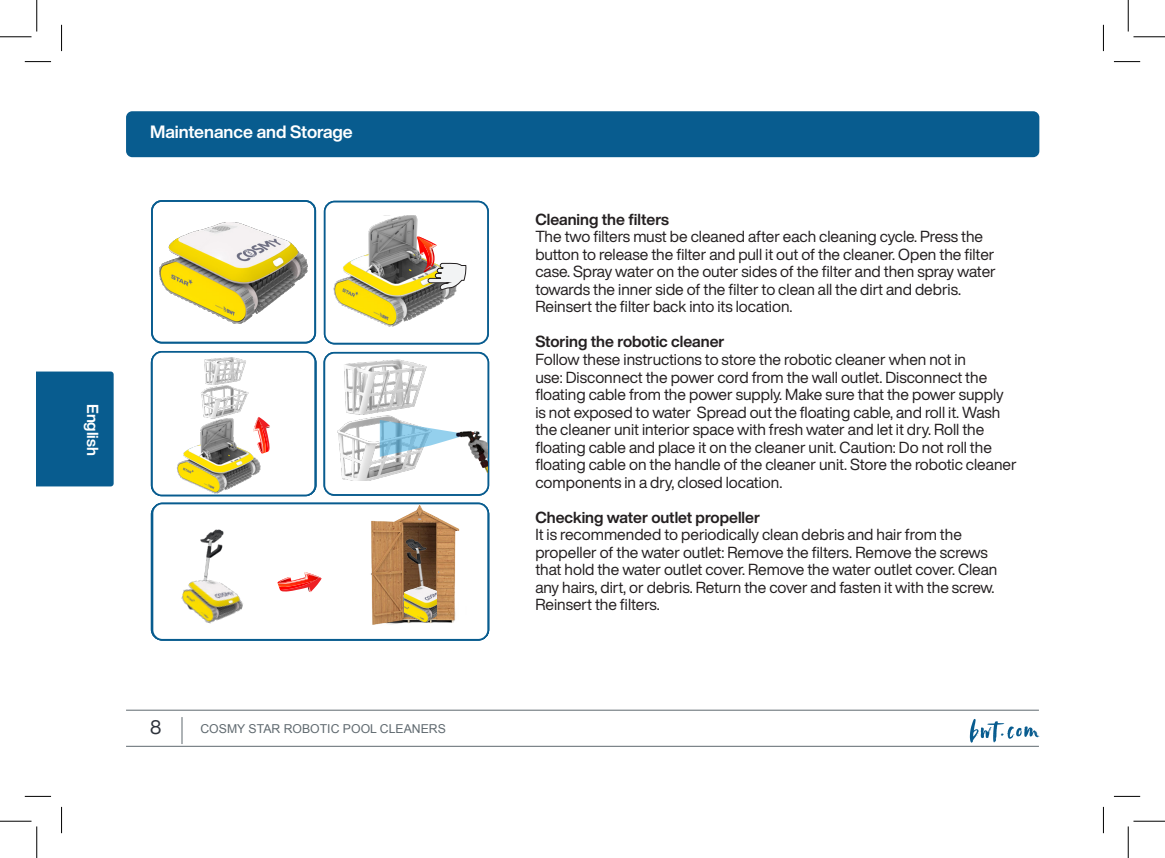
<style>
.page{position:relative;width:1165px;height:858px;background:#fff}
.page>*{position:absolute;margin:0;border:0;box-sizing:border-box;transform-origin:0 0}
.t1{font:19.25px "Helvetica Now Display";color:#2d323b}
.t2{font:700 17.5px "Helvetica Now Display";color:#fff}
.t3{font:15.75px/17.5px "Helvetica Now Display";color:#231f20}
.t4{font:700 15.75px "Helvetica Now Display";color:#231f20}
.t5{font:700 15.75px "Helvetica Now Display";color:#fff}
.t6{font:12.25px "Arial";color:#5f696f}
.s1{font-family:"Adobe Hebrew"}
</style>
<div class="page">
<hr style="left:126px;top:745px;width:913px;height:1px;background:#5f696f">
<hr style="left:126px;top:709px;width:913px;height:1px;background:#5f696f">
<svg style="left:182px;top:717px;width:1px;height:26px"></svg>
<svg style="left:970px;top:719px;width:69px;height:23px"></svg>
<div style="left:37px;top:371px;width:77px;height:115px;background:#085c8f"></div>
<div style="left:82px;top:404px;width:19px;height:62px;background:#085c8f"></div>
<div style="left:126px;top:111px;width:913px;height:46px;background:#085c8f;border-radius:6px"></div>
<img style="left:159px;top:222px;width:149px;height:102px">
<div style="left:151px;top:200px;width:165px;height:143px;border:2px solid #085c8f;border-radius:10px"></div>
<div style="left:324px;top:201px;width:165px;height:143px;border:2px solid #085c8f;border-radius:10px"></div>
<div style="left:323px;top:352px;width:166px;height:143px;border:2px solid #085c8f;border-radius:10px"></div>
<div style="left:151px;top:351px;width:165px;height:145px;border:2px solid #085c8f;border-radius:10px"></div>
<div style="left:152px;top:502px;width:337px;height:138px;border:2px solid #085c8f;border-radius:10px"></div>
<img style="left:349px;top:502px;width:131px;height:123px">
<svg style="left:263px;top:420px;width:7px;height:33px"></svg>
<svg style="left:286px;top:572px;width:36px;height:20px"></svg>
<img style="left:333px;top:215px;width:124px;height:112px">
<img style="left:172px;top:352px;width:91px;height:145px">
<img style="left:329px;top:355px;width:98px;height:125px">
<svg style="left:380px;top:420px;width:75px;height:36px"></svg>
<img style="left:455px;top:424px;width:32px;height:48px">
<img style="left:150px;top:524px;width:136px;height:95px">
<img style="left:177px;top:574px;width:70px;height:50px">
<svg style="left:417px;top:236px;width:49px;height:54px"></svg>
<img style="left:404px;top:586px;width:32px;height:36px">
<svg style="left:25px;top:61px;width:26px;height:1px"></svg>
<svg style="left:1114px;top:61px;width:26px;height:1px"></svg>
<svg style="left:25px;top:795px;width:26px;height:1px"></svg>
<svg style="left:1114px;top:795px;width:26px;height:1px"></svg>
<svg style="left:61px;top:25px;width:1px;height:26px"></svg>
<svg style="left:61px;top:806px;width:1px;height:26px"></svg>
<svg style="left:1103px;top:25px;width:1px;height:26px"></svg>
<svg style="left:1103px;top:806px;width:1px;height:26px"></svg>
<hr style="left:0;top:36px;width:32px;height:1px;background:#000">
<hr style="left:1133px;top:36px;width:32px;height:1px;background:#000">
<hr style="left:0;top:820px;width:32px;height:1px;background:#000">
<hr style="left:1133px;top:820px;width:32px;height:1px;background:#000">
<hr style="left:36px;top:0;width:1px;height:32px;background:#000">
<hr style="left:36px;top:826px;width:1px;height:31px;background:#000">
<hr style="left:1128px;top:0;width:1px;height:32px;background:#000">
<hr style="left:1128px;top:826px;width:1px;height:31px;background:#000">
<p class="t2" style="left:150px;top:120px;width:204px">Maintenance and Storage</p>
<p class="t5" style="left:103px;top:404px;width:53px;rotate:90deg">English</p>
<p class="t1" style="left:150px;top:713px;width:13px">8</p>
<p class="t6" style="left:200px;top:720px;width:247px">COSMY STAR ROBOTIC POOL CLEANERS</p>
<p class="t4" style="left:535px;top:208px;width:135px">Cleaning the filters</p>
<p class="t3" style="left:535px;top:228px;width:462px">The two filters must be cleaned after each cleaning cycle. Press the button to release the filter and pull it out of the cleaner. Open the filter case. Spray water on the outer sides of the filter and then spray water towards the inner side of the filter to clean all the dirt and debris.<br>Reinsert the filter back into its location.</p>
<p class="t4" style="left:535px;top:331px;width:191px">Storing the robotic cleaner</p>
<p class="t3" style="left:535px;top:350px;width:483px">Follow these instructions to store the robotic cleaner when not in<br>use: Disconnect the power cord from the wall outlet. Disconnect the floating cable from the power supply. Make sure that the power supply is not exposed to water Spread out the floating cable, and roll it. Wash the cleaner unit interior space with fresh water and let it dry. Roll the floating cable and place it on the cleaner unit. Caution: Do not roll the floating cable on the handle of the cleaner unit. Store the robotic cleaner components in a dry, closed location.</p>
<p class="t4" style="left:535px;top:506px;width:226px">Checking water outlet propeller</p>
<p class="t3" style="left:535px;top:525px;width:464px">It is recommended to periodically clean debris and hair from the propeller of the water outlet: Remove the filters<span class="s1">.</span> Remove the screws that hold the water outlet cover. Remove the water outlet cover. Clean any hairs, dirt, or debris. Return the cover and fasten it with the screw.<br>Reinsert the filters.</p>
</div>
